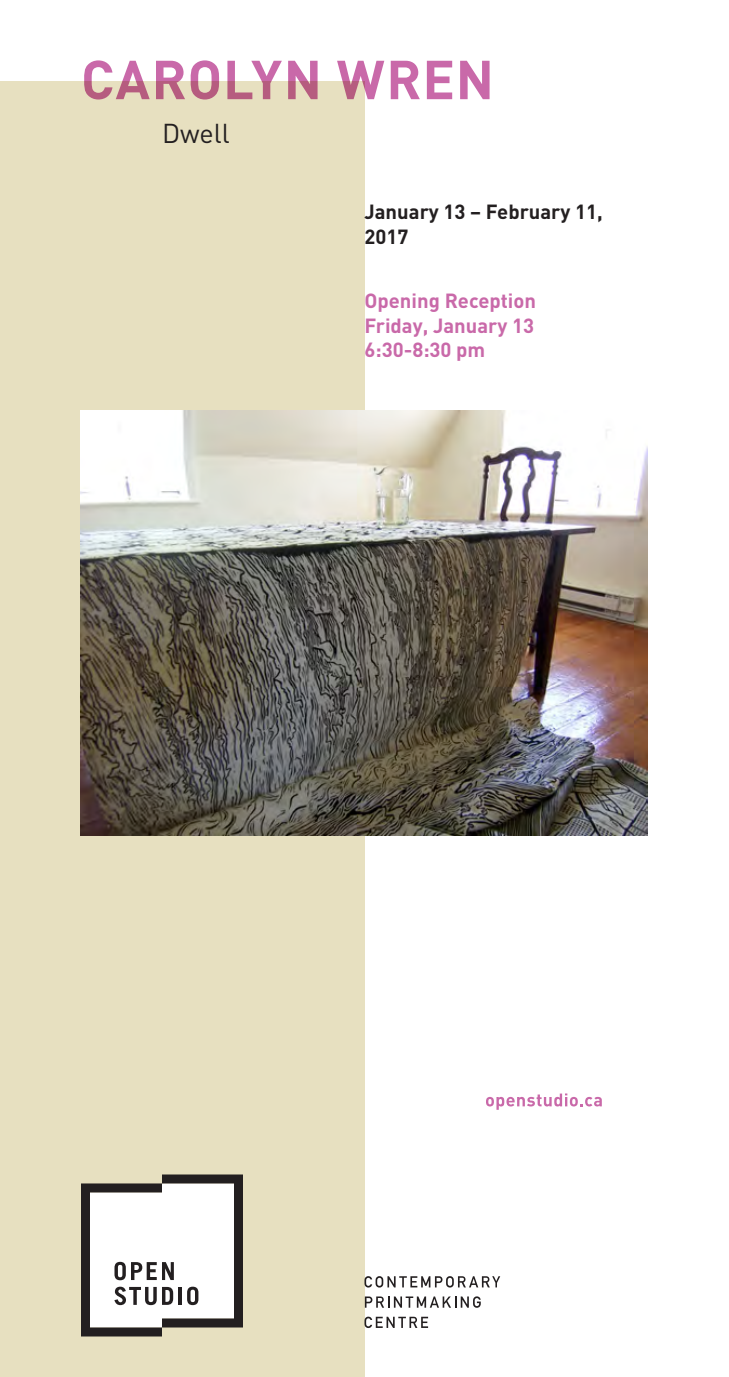
<style>
.page{position:relative;width:729px;height:1377px;background:#fff}
.page>*{position:absolute;margin:0;border:0;box-sizing:border-box;transform-origin:0 0}
.t1{font:700 54px "DIN";letter-spacing:.015em;color:#c969a9}
.Secondary_title{font:27px "DIN";color:#231f20}
.Date_and_time{font:700 20.25px/24.3px "DIN";color:#c969a9;text-align:justify}
.Date_and_time-2{font:700 20.25px/24.3px "DIN";color:#231f20}
</style>
<div class="page">
<div style="left:0;top:81px;width:364px;height:1296px;background:#e7e0c0"></div>
<svg style="left:364px;top:1276px;width:136px;height:12px"></svg>
<svg style="left:365px;top:1296px;width:116px;height:12px"></svg>
<svg style="left:364px;top:1317px;width:64px;height:11px"></svg>
<svg style="left:81px;top:1174px;width:162px;height:162px;background:#c5c3c2"></svg>
<svg style="left:486px;top:1094px;width:116px;height:16px"></svg>
<img style="left:81px;top:411px;width:566px;height:425px">
<h1 class="t1" style="left:81px;top:44px;width:415px">CAROLYN WREN</h1>
<p class="Secondary_title" style="left:162px;top:117px;width:69px">Dwell</p>
<p class="Date_and_time-2" style="left:364px;top:199px;width:240px">January 13 – February 11,<br>2017</p>
<p class="Date_and_time" style="left:364px;top:288px;width:173px">Opening Reception Friday, January 13<br>6:30-8:30 pm</p>
</div>
